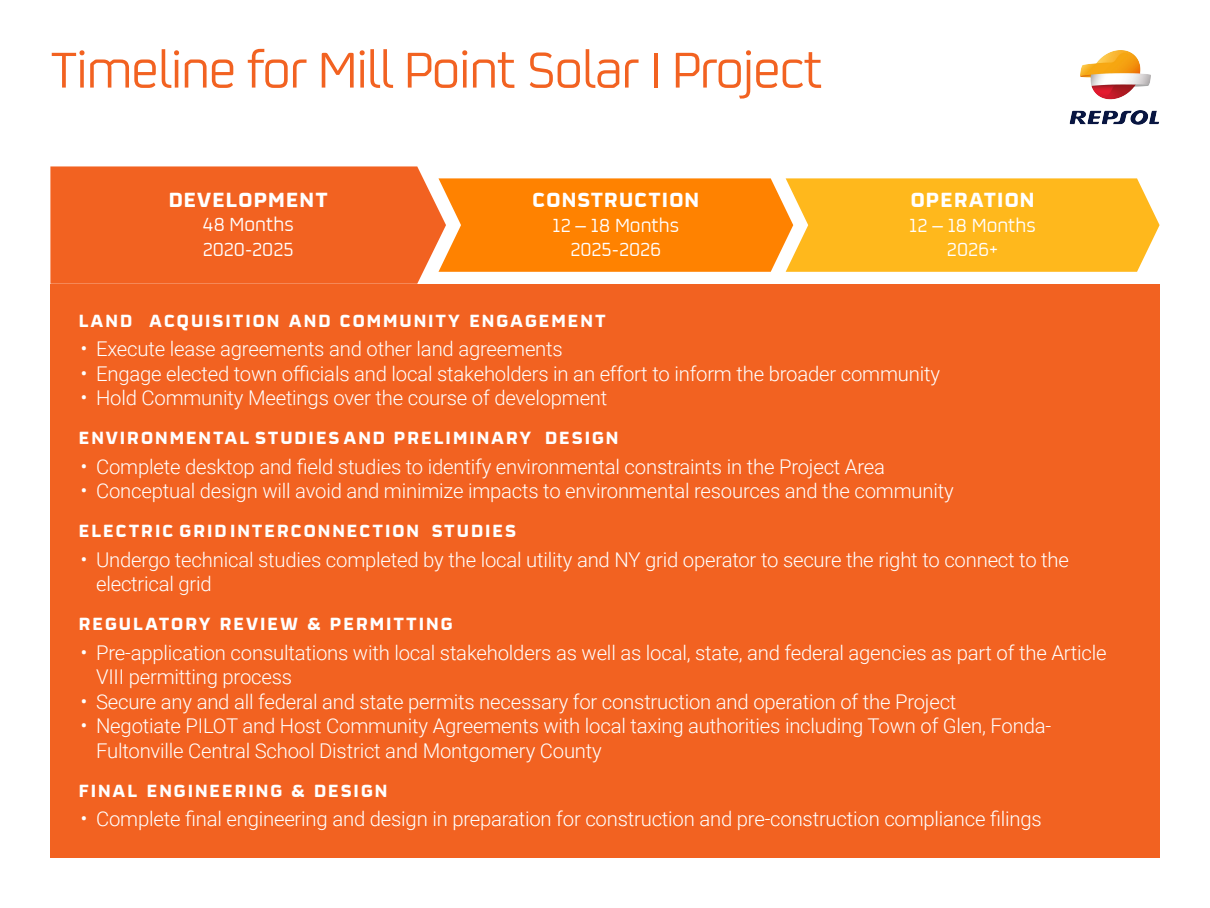
<style>
.page{position:relative;width:1210px;height:908px;background:#fff}
.page>*{position:absolute;margin:0;border:0;box-sizing:border-box;transform-origin:0 0}
.Headers{font:56px "Repsol";letter-spacing:-.025em;color:#f26221}
.body{font:700 22.75px "Repsol";letter-spacing:.05em;color:#fff}
.body-2{font:21px "Repsol";color:#fff}
.t1{font:300 20.3px/24.5px "Roboto";letter-spacing:-.01em;color:#fff}
.Headers-2{font:700 19.6px "Repsol";letter-spacing:.1em;color:#fff}
.body-3{font:700 19.6px "Repsol";letter-spacing:.1em;color:#fff}
.s1{font-size:21.7px}
</style>
<div class="page">
<img style="left:1069px;top:50px;width:90px;height:75px">
<div style="left:50px;top:166px;width:388px;height:118px;background:#f26221"></div>
<svg style="left:438px;top:178px;width:721px;height:94px;background:#fea31b"></svg>
<div style="left:50px;top:284px;width:1109px;height:573px;background:#f26221"></div>
<p class="Headers" style="left:50px;top:31px;width:774px">Timeline for Mill Point Solar I Project</p>
<p class="body" style="left:169px;top:180px;width:161px">DEVELOPMENT</p>
<p class="body-2" style="left:203px;top:210px;width:93px">48 Months</p>
<p class="body-2" style="left:203px;top:235px;width:93px">2020-2025</p>
<p class="body" style="left:532px;top:181px;width:168px">CONSTRUCTION</p>
<p class="body-2" style="left:552px;top:210px;width:128px">12 – 18 Months</p>
<p class="body-2" style="left:570px;top:235px;width:93px">2025-2026</p>
<p class="body" style="left:911px;top:181px;width:125px">OPERATION</p>
<p class="body-2" style="left:909px;top:210px;width:128px">12 – 18 Months</p>
<p class="body-2" style="left:947px;top:235px;width:53px">2026+</p>
<p class="body-3" style="left:79px;top:304px;width:528px">LAND ACQUISITION AND COMMUNITY ENGAGEMENT</p>
<p class="t1" style="left:80px;top:336px;width:484px"><span class="s1">•</span> Execute lease agreements and other land agreements</p>
<p class="t1" style="left:80px;top:360px;width:861px"><span class="s1">•</span> Engage elected town officials and local stakeholders in an effort to inform the broader community</p>
<p class="t1" style="left:80px;top:385px;width:528px"><span class="s1">•</span> Hold Community Meetings over the course of development</p>
<p class="Headers-2" style="left:79px;top:421px;width:541px">ENVIRONMENTAL STUDIESAND PRELIMINARY DESIGN</p>
<p class="t1" style="left:80px;top:453px;width:806px"><span class="s1">•</span> Complete desktop and field studies to identify environmental constraints in the Project Area</p>
<p class="t1" style="left:80px;top:477px;width:875px"><span class="s1">•</span> Conceptual design will avoid and minimize impacts to environmental resources and the community</p>
<p class="Headers-2" style="left:79px;top:514px;width:439px">ELECTRIC GRIDINTERCONNECTION STUDIES</p>
<p class="t1" style="left:96px;top:546px;width:974px;text-indent:-16px"><span class="s1">•</span> Undergo technical studies completed by the local utility and NY grid operator to secure the right to connect to the electrical grid</p>
<p class="Headers-2" style="left:79px;top:607px;width:375px">REGULATORY REVIEW &amp; PERMITTING</p>
<p class="t1" style="left:96px;top:639px;width:1012px;text-indent:-16px"><span class="s1">•</span> Pre-application consultations with local stakeholders as well as local, state, and federal agencies as part of the Article<br>VIII permitting process</p>
<p class="t1" style="left:80px;top:688px;width:877px"><span class="s1">•</span> Secure any and all federal and state permits necessary for construction and operation of the Project</p>
<p class="t1" style="left:96px;top:712px;width:956px;text-indent:-16px"><span class="s1">•</span> Negotiate PILOT and Host Community Agreements with local taxing authorities including Town of Glen, Fonda-<br>Fultonville Central School District and Montgomery County</p>
<p class="Headers-2" style="left:79px;top:774px;width:310px">FINAL ENGINEERING &amp; DESIGN</p>
<p class="t1" style="left:80px;top:805px;width:963px"><span class="s1">•</span> Complete final engineering and design in preparation for construction and pre-construction compliance filings</p>
</div>
